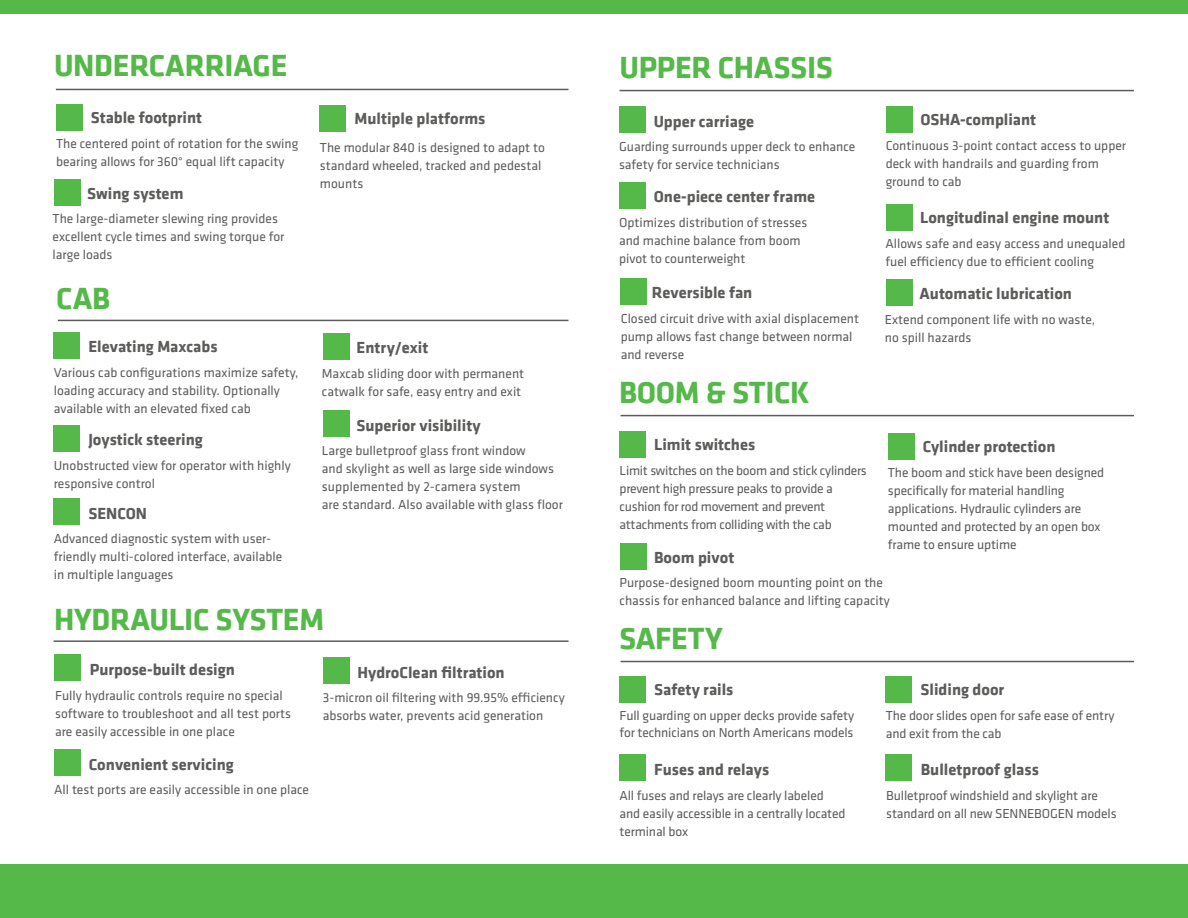
<style>
.page{position:relative;width:1188px;height:918px;background:#fff}
.page>*{position:absolute;margin:0;border:0;box-sizing:border-box;transform-origin:0 0}
.t1{font:700 31.5px "Klavika";letter-spacing:-.01em;color:#54b948}
.t2{font:700 16.5px "Klavika";color:#5c5c5b}
.t3{font:13.5px/18px "Klavika";color:#5c5c5b}
.t4{font:13.5px/18px "Klavika";letter-spacing:-.02em;color:#5c5c5b}
</style>
<div class="page">
<div style="left:0;top:865px;width:1187px;height:53px;background:#54b948"></div>
<div style="left:0;top:0;width:1187px;height:14px;background:#54b948"></div>
<div style="left:53px;top:333px;width:27px;height:26px;background:#54b948"></div>
<div style="left:53px;top:425px;width:27px;height:26px;background:#54b948"></div>
<div style="left:53px;top:498px;width:27px;height:27px;background:#54b948"></div>
<div style="left:323px;top:333px;width:26px;height:26px;background:#54b948"></div>
<div style="left:323px;top:410px;width:26px;height:27px;background:#54b948"></div>
<hr style="left:58px;top:320px;width:510px;height:1px;background:#5c5c5b">
<div style="left:54px;top:654px;width:27px;height:27px;background:#54b948"></div>
<div style="left:54px;top:749px;width:27px;height:27px;background:#54b948"></div>
<div style="left:323px;top:657px;width:26px;height:27px;background:#54b948"></div>
<hr style="left:54px;top:640px;width:514px;height:2px;background:#5c5c5b">
<div style="left:54px;top:179px;width:27px;height:27px;background:#54b948"></div>
<div style="left:56px;top:104px;width:26px;height:26px;background:#54b948"></div>
<div style="left:319px;top:105px;width:27px;height:27px;background:#54b948"></div>
<hr style="left:56px;top:89px;width:512px;height:1px;background:#5c5c5b">
<hr style="left:619px;top:90px;width:514px;height:1px;background:#5c5c5b">
<div style="left:886px;top:280px;width:26px;height:26px;background:#54b948"></div>
<div style="left:619px;top:106px;width:27px;height:27px;background:#54b948"></div>
<div style="left:619px;top:183px;width:27px;height:26px;background:#54b948"></div>
<div style="left:886px;top:106px;width:26px;height:27px;background:#54b948"></div>
<div style="left:885px;top:204px;width:27px;height:27px;background:#54b948"></div>
<div style="left:619px;top:278px;width:27px;height:26px;background:#54b948"></div>
<div style="left:620px;top:544px;width:26px;height:26px;background:#54b948"></div>
<div style="left:888px;top:433px;width:26px;height:27px;background:#54b948"></div>
<div style="left:619px;top:676px;width:26px;height:26px;background:#54b948"></div>
<div style="left:885px;top:676px;width:26px;height:26px;background:#54b948"></div>
<div style="left:619px;top:754px;width:26px;height:27px;background:#54b948"></div>
<div style="left:885px;top:754px;width:26px;height:27px;background:#54b948"></div>
<hr style="left:620px;top:661px;width:513px;height:1px;background:#5c5c5b">
<hr style="left:620px;top:415px;width:513px;height:1px;background:#5c5c5b">
<div style="left:619px;top:431px;width:26px;height:26px;background:#54b948"></div>
<h1 class="t1" style="left:54px;top:43px;width:235px">UNDERCARRIAGE</h1>
<p class="t2" style="left:91px;top:106px;width:113px">Stable footprint</p>
<p class="t3" style="left:56px;top:134px;width:244px">The centered point of rotation for the swing bearing allows for 360° equal lift capacity</p>
<p class="t2" style="left:87px;top:181px;width:98px">Swing system</p>
<p class="t3" style="left:53px;top:210px;width:233px">The large-diameter slewing ring provides excellent cycle times and swing torque for large loads</p>
<h1 class="t1" style="left:56px;top:276px;width:55px">CAB</h1>
<p class="t2" style="left:88px;top:335px;width:131px">Elevating Maxcabs</p>
<p class="t3" style="left:54px;top:364px;width:246px">Various cab configurations maximize safety, loading accuracy and stability. Optionally available with an elevated fixed cab</p>
<p class="t2" style="left:88px;top:427px;width:116px">Joystick steering</p>
<p class="t3" style="left:54px;top:456px;width:238px">Unobstructed view for operator with highly responsive control</p>
<p class="t2" style="left:88px;top:501px;width:60px">SENCON</p>
<p class="t3" style="left:54px;top:530px;width:230px">Advanced diagnostic system with user&shy;friendly multi-colored interface, available in multiple languages</p>
<p class="t2" style="left:354px;top:107px;width:132px">Multiple platforms</p>
<p class="t3" style="left:320px;top:139px;width:226px">The modular 840 is designed to adapt to standard wheeled, tracked and pedestal mounts</p>
<p class="t2" style="left:356px;top:336px;width:73px">Entry/exit</p>
<p class="t3" style="left:322px;top:365px;width:204px">Maxcab sliding door with permanent catwalk for safe, easy entry and exit</p>
<p class="t2" style="left:356px;top:413px;width:126px">Superior visibility</p>
<p class="t3" style="left:322px;top:442px;width:242px">Large bulletproof glass front window<br>and skylight as well as large side windows supplemented by 2-camera system<br>are standard. Also available with glass floor</p>
<h1 class="t1" style="left:54px;top:597px;width:271px">HYDRAULIC SYSTEM</h1>
<p class="t2" style="left:90px;top:657px;width:146px">Purpose-built design</p>
<p class="t3" style="left:55px;top:686px;width:237px">Fully hydraulic controls require no special software to troubleshoot and all test ports are easily accessible in one place</p>
<p class="t2" style="left:89px;top:752px;width:146px">Convenient servicing</p>
<p class="t3" style="left:54px;top:781px;width:256px">All test ports are easily accessible in one place</p>
<p class="t2" style="left:357px;top:660px;width:149px">HydroClean filtration</p>
<p class="t3" style="left:323px;top:689px;width:243px">3-micron oil filtering with 99.95% efficiency absorbs water, prevents acid generation</p>
<h1 class="t1" style="left:619px;top:44px;width:215px">UPPER CHASSIS</h1>
<p class="t2" style="left:653px;top:109px;width:102px">Upper carriage</p>
<p class="t3" style="left:619px;top:138px;width:238px">Guarding surrounds upper deck to enhance safety for service technicians</p>
<p class="t2" style="left:653px;top:184px;width:163px">One-piece center frame</p>
<p class="t3" style="left:619px;top:213px;width:190px">Optimizes distribution of stresses and machine balance from boom pivot to counterweight</p>
<p class="t2" style="left:651px;top:281px;width:102px">Reversible fan</p>
<p class="t3" style="left:620px;top:310px;width:240px">Closed circuit drive with axial displacement pump allows fast change between normal and reverse</p>
<p class="t2" style="left:920px;top:108px;width:117px">OSHA-compliant</p>
<p class="t3" style="left:885px;top:137px;width:242px">Continuous 3-point contact access to upper deck with handrails and guarding from ground to cab</p>
<p class="t2" style="left:919px;top:206px;width:191px">Longitudinal engine mount</p>
<p class="t3" style="left:885px;top:234px;width:241px">Allows safe and easy access and unequaled fuel efficiency due to efficient cooling</p>
<p class="t2" style="left:919px;top:282px;width:154px">Automatic lubrication</p>
<p class="t3" style="left:884px;top:311px;width:212px">Extend component life with no waste, no spill hazards</p>
<h1 class="t1" style="left:619px;top:370px;width:192px">BOOM &amp; STICK</h1>
<p class="t2" style="left:654px;top:432px;width:102px">Limit switches</p>
<p class="t4" style="left:619px;top:461px;width:249px">Limit switches on the boom and stick cylinders prevent high pressure peaks to provide a cushion for rod movement and prevent attachments from colliding with the cab</p>
<p class="t2" style="left:922px;top:435px;width:134px">Cylinder protection</p>
<p class="t3" style="left:887px;top:463px;width:218px">The boom and stick have been designed specifically for material handling applications. Hydraulic cylinders are mounted and protected by an open box frame to ensure uptime</p>
<p class="t2" style="left:654px;top:545px;width:82px">Boom pivot</p>
<p class="t3" style="left:619px;top:574px;width:272px">Purpose-designed boom mounting point on the chassis for enhanced balance and lifting capacity</p>
<h1 class="t1" style="left:619px;top:616px;width:105px">SAFETY</h1>
<p class="t2" style="left:654px;top:677px;width:81px">Safety rails</p>
<p class="t3" style="left:619px;top:706px;width:236px">Full guarding on upper decks provide safety for technicians on North Americans models</p>
<p class="t2" style="left:654px;top:758px;width:116px">Fuses and relays</p>
<p class="t3" style="left:619px;top:786px;width:227px">All fuses and relays are clearly labeled and easily accessible in a centrally located terminal box</p>
<p class="t2" style="left:920px;top:678px;width:85px">Sliding door</p>
<p class="t3" style="left:885px;top:707px;width:230px">The door slides open for safe ease of entry and exit from the cab</p>
<p class="t2" style="left:920px;top:758px;width:119px">Bulletproof glass</p>
<p class="t3" style="left:885px;top:786px;width:232px">Bulletproof windshield and skylight are standard on all new SENNEBOGEN models</p>
</div>
